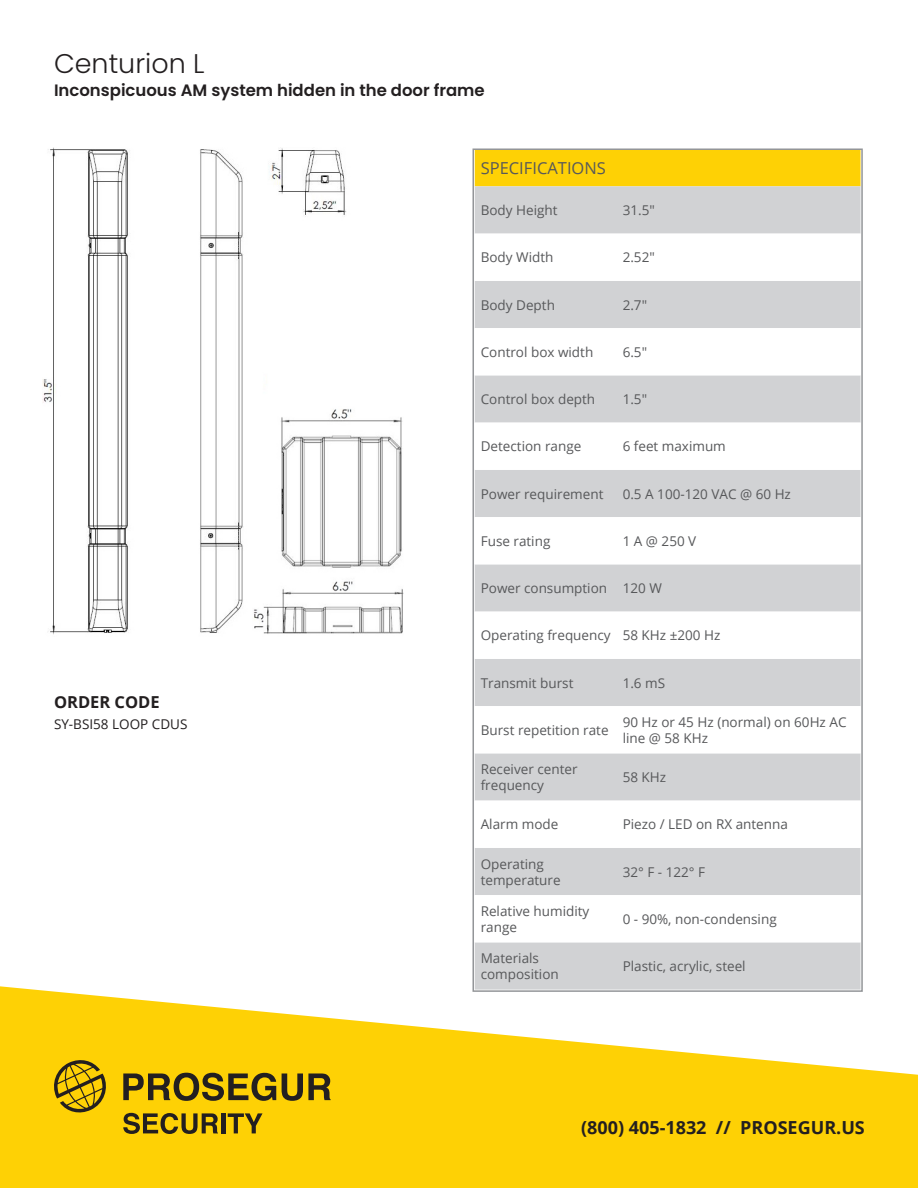
<style>
.page{position:relative;width:918px;height:1188px;background:#fff}
.page>*{position:absolute;margin:0;border:0;box-sizing:border-box;transform-origin:0 0}
.t1{font:300 27px "Poppins";color:#231f20}
.t2{font:700 18px "Open Sans";color:#231f20}
.t3{font:600 16.5px "Poppins";color:#231f20}
.t4{font:16.5px "Open Sans";color:#57585a}
.t5{font:700 16.5px "Open Sans";color:#231f20}
.t6{font:13.5px/16.2px "Open Sans";color:#57585a}
.t7{font:13.5px "Open Sans";color:#231f20}
</style>
<div class="page">
<svg style="left:0;top:986px;width:918px;height:202px;fill:#fed105"></svg>
<img style="left:42px;top:147px;width:362px;height:488px">
<div style="left:475px;top:151px;width:385px;height:35px;background:#fed105"></div>
<div style="left:475px;top:186px;width:385px;height:803px;background:#d1d2d4"></div>
<svg style="left:475px;top:234px;width:385px;height:708px"></svg>
<div style="left:472px;top:148px;width:391px;height:844px;border:2px solid #939598"></div>
<svg style="left:54px;top:1060px;width:277px;height:74px;background:#c8a50b"></svg>
<p class="t1" style="left:54px;top:48px;width:152px">Centurion L</p>
<p class="t3" style="left:54px;top:81px;width:432px">Inconspicuous AM system hidden in the door frame</p>
<p class="t5" style="left:54px;top:690px;width:107px">ORDER CODE</p>
<p class="t7" style="left:54px;top:715px;width:135px">SY-BSI58 LOOP CDUS</p>
<p class="t4" style="left:481px;top:157px;width:127px">SPECIFICATIONS</p>
<p class="t6" style="left:481px;top:202px;width:78px">Body Height</p>
<p class="t6" style="left:623px;top:202px;width:34px">31.5"</p>
<p class="t6" style="left:481px;top:249px;width:74px">Body Width</p>
<p class="t6" style="left:623px;top:249px;width:34px">2.52"</p>
<p class="t6" style="left:481px;top:296px;width:76px">Body Depth</p>
<p class="t6" style="left:623px;top:296px;width:26px">2.7"</p>
<p class="t6" style="left:481px;top:344px;width:114px">Control box width</p>
<p class="t6" style="left:623px;top:344px;width:26px">6.5"</p>
<p class="t6" style="left:481px;top:391px;width:116px">Control box depth</p>
<p class="t6" style="left:623px;top:391px;width:26px">1.5"</p>
<p class="t6" style="left:481px;top:438px;width:102px">Detection range</p>
<p class="t6" style="left:623px;top:438px;width:105px">6 feet maximum</p>
<p class="t6" style="left:481px;top:485px;width:124px">Power requirement</p>
<p class="t6" style="left:623px;top:485px;width:170px">0.5 A 100-120 VAC @ 60 Hz</p>
<p class="t6" style="left:481px;top:533px;width:71px">Fuse rating</p>
<p class="t6" style="left:623px;top:533px;width:75px">1 A @ 250 V</p>
<p class="t6" style="left:481px;top:580px;width:128px">Power consumption</p>
<p class="t6" style="left:623px;top:580px;width:41px">120 W</p>
<p class="t6" style="left:481px;top:627px;width:131px">Operating frequency</p>
<p class="t6" style="left:623px;top:627px;width:99px">58 KHz ±200 Hz</p>
<p class="t6" style="left:481px;top:674px;width:94px">Transmit burst</p>
<p class="t6" style="left:623px;top:674px;width:44px">1.6 mS</p>
<p class="t6" style="left:481px;top:722px;width:129px">Burst repetition rate</p>
<p class="t6" style="left:623px;top:713px;width:225px">90 Hz or 45 Hz (normal) on 60Hz AC line @ 58 KHz</p>
<p class="t6" style="left:481px;top:761px;width:98px">Receiver center frequency</p>
<p class="t6" style="left:623px;top:769px;width:45px">58 KHz</p>
<p class="t6" style="left:481px;top:816px;width:79px">Alarm mode</p>
<p class="t6" style="left:623px;top:816px;width:167px">Piezo / LED on RX antenna</p>
<p class="t6" style="left:481px;top:855px;width:81px">Operating temperature</p>
<p class="t6" style="left:623px;top:863px;width:84px">32° F - 122° F</p>
<p class="t6" style="left:481px;top:902px;width:110px">Relative humidity range</p>
<p class="t6" style="left:623px;top:911px;width:156px">0 - 90%, non-condensing</p>
<p class="t6" style="left:481px;top:950px;width:80px">Materials composition</p>
<p class="t6" style="left:623px;top:958px;width:124px">Plastic, acrylic, steel</p>
<p class="t2" style="left:581px;top:1115px;width:285px">(800) 405-1832 // PROSEGUR.US</p>
</div>
